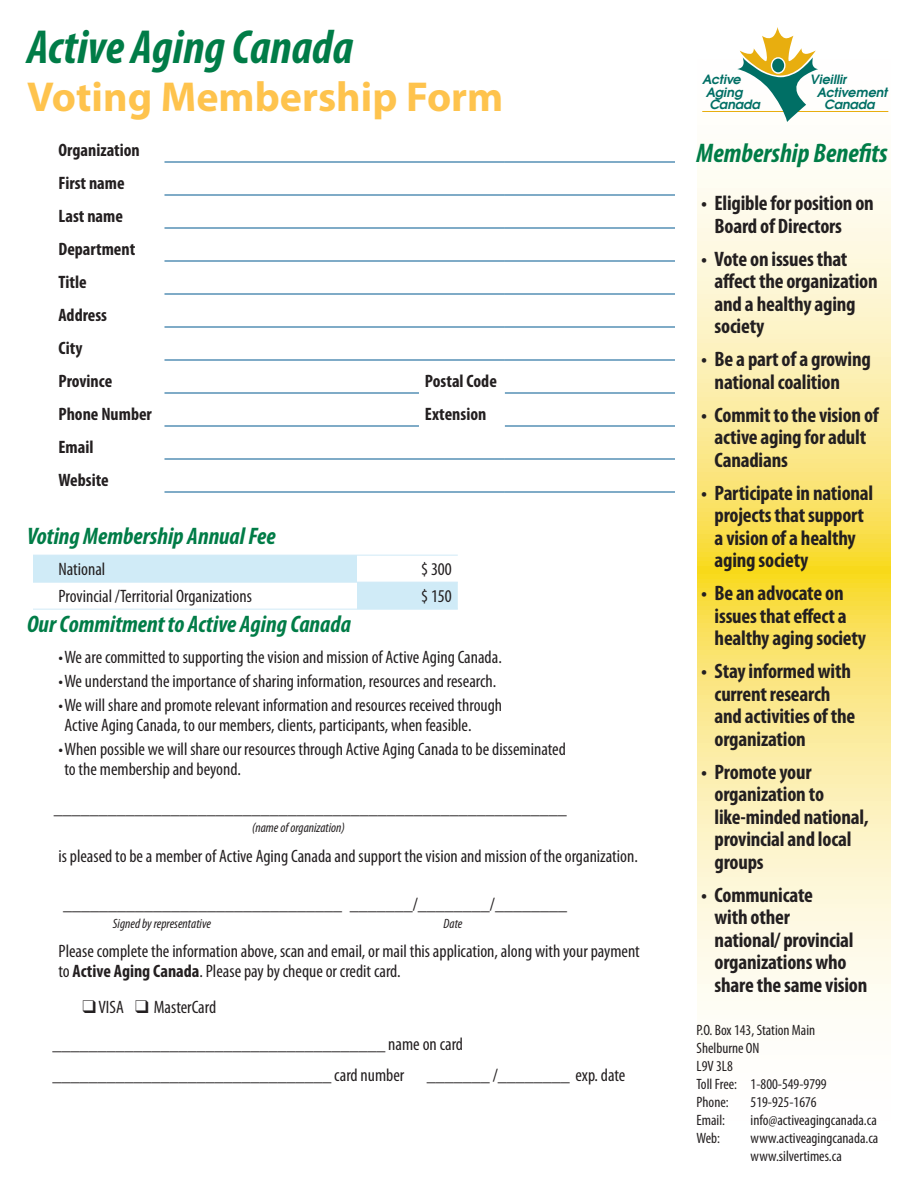
<style>
.page{position:relative;width:918px;height:1188px;background:#fff}
.page>*{position:absolute;margin:0;border:0;box-sizing:border-box;transform-origin:0 0}
.t1{font:italic 700 condensed 48px "Myriad Pro";color:#007c47}
.t2{font:700 42px "Myriad Pro";color:#fec34d}
.body_normal{font:italic 700 condensed 27px "Myriad Pro";color:#007c47}
.body_normal-2{font:italic 700 condensed 24px "Myriad Pro";color:#007c47}
.bullet{font:700 condensed 21px/22.5px "Myriad Pro";letter-spacing:-.01em;color:#231f20}
.body_normal-3{font:condensed 18px/19.5px "Myriad Pro";color:#231f20}
.body_bold{font:700 condensed 18px "Myriad Pro";color:#231f20}
.t3{font:condensed 15px "Myriad Pro";color:#231f20}
.body_normal-4{font:italic condensed 13.5px "Myriad Pro";color:#231f20}
.t4{font:italic 600 12.75px/12.8px "Avant Garde";color:#006f65}
.s1{font-weight:700}
</style>
<div class="page">
<svg style="left:697px;top:111px;width:193px;height:899px;background:#fcefad"></svg>
<hr style="left:702px;top:111px;width:186px;height:1px;background:#e8ae0f">
<svg style="left:737px;top:27px;width:81px;height:95px"></svg>
<svg style="left:771px;top:57px;width:15px;height:17px"></svg>
<div style="left:772px;top:59px;width:12px;height:13px;background:#006f65;border-radius:50%"></div>
<hr style="left:164px;top:162px;width:255px;height:1px;background:#005990">
<hr style="left:419px;top:162px;width:86px;height:1px;background:#005990">
<hr style="left:505px;top:162px;width:170px;height:1px;background:#005990">
<hr style="left:164px;top:195px;width:255px;height:1px;background:#005990">
<hr style="left:419px;top:195px;width:86px;height:1px;background:#005990">
<hr style="left:505px;top:195px;width:170px;height:1px;background:#005990">
<hr style="left:164px;top:228px;width:255px;height:1px;background:#005990">
<hr style="left:419px;top:228px;width:86px;height:1px;background:#005990">
<hr style="left:505px;top:228px;width:170px;height:1px;background:#005990">
<hr style="left:164px;top:261px;width:255px;height:1px;background:#005990">
<hr style="left:419px;top:261px;width:86px;height:1px;background:#005990">
<hr style="left:505px;top:261px;width:170px;height:1px;background:#005990">
<hr style="left:164px;top:294px;width:255px;height:1px;background:#005990">
<hr style="left:419px;top:294px;width:86px;height:1px;background:#005990">
<hr style="left:505px;top:294px;width:170px;height:1px;background:#005990">
<hr style="left:164px;top:327px;width:255px;height:1px;background:#005990">
<hr style="left:419px;top:327px;width:86px;height:1px;background:#005990">
<hr style="left:505px;top:327px;width:170px;height:1px;background:#005990">
<hr style="left:164px;top:360px;width:255px;height:1px;background:#005990">
<hr style="left:505px;top:360px;width:170px;height:1px;background:#005990">
<hr style="left:164px;top:393px;width:255px;height:1px;background:#005990">
<hr style="left:505px;top:393px;width:170px;height:1px;background:#005990">
<hr style="left:164px;top:426px;width:255px;height:1px;background:#005990">
<hr style="left:505px;top:426px;width:170px;height:1px;background:#005990">
<hr style="left:164px;top:459px;width:255px;height:1px;background:#005990">
<hr style="left:419px;top:459px;width:86px;height:1px;background:#005990">
<hr style="left:505px;top:459px;width:170px;height:1px;background:#005990">
<hr style="left:164px;top:492px;width:255px;height:1px;background:#005990">
<hr style="left:419px;top:492px;width:86px;height:1px;background:#005990">
<hr style="left:505px;top:492px;width:170px;height:1px;background:#005990">
<hr style="left:419px;top:360px;width:86px;height:1px;background:#005990">
<svg style="left:33px;top:556px;width:425px;height:53px"></svg>
<hr style="left:33px;top:555px;width:324px;height:1px;background:#d0ebf7">
<hr style="left:357px;top:555px;width:101px;height:1px;background:#d0ebf7">
<hr style="left:33px;top:582px;width:324px;height:1px;background:#d0ebf7">
<hr style="left:357px;top:582px;width:101px;height:1px;background:#d0ebf7">
<hr style="left:33px;top:609px;width:324px;height:1px;background:#d0ebf7">
<hr style="left:357px;top:609px;width:101px;height:1px;background:#d0ebf7">
<p class="t1" style="left:27px;top:17px;width:328px">Active Aging Canada</p>
<p class="t2" style="left:27px;top:69px;width:478px">Voting Membership Form</p>
<p class="body_bold" style="left:58px;top:139px;width:83px">Organization</p>
<p class="body_bold" style="left:58px;top:172px;width:68px">First name</p>
<p class="body_bold" style="left:58px;top:205px;width:66px">Last name</p>
<p class="body_bold" style="left:58px;top:238px;width:78px">Department</p>
<p class="body_bold" style="left:58px;top:271px;width:30px">Title</p>
<p class="body_bold" style="left:58px;top:304px;width:50px">Address</p>
<p class="body_bold" style="left:58px;top:337px;width:25px">City</p>
<p class="body_bold" style="left:58px;top:370px;width:55px">Province</p>
<p class="body_bold" style="left:425px;top:370px;width:73px">Postal Code</p>
<p class="body_bold" style="left:58px;top:403px;width:95px">Phone Number</p>
<p class="body_bold" style="left:425px;top:403px;width:63px">Extension</p>
<p class="body_bold" style="left:58px;top:436px;width:36px">Email</p>
<p class="body_bold" style="left:58px;top:469px;width:52px">Website</p>
<p class="body_normal-2" style="left:27px;top:521px;width:250px">Voting Membership Annual Fee</p>
<p class="body_normal-3" style="left:58px;top:559px;width:48px">National</p>
<p class="body_normal-3" style="left:421px;top:559px;width:32px">$ 300</p>
<p class="body_normal-3" style="left:58px;top:586px;width:195px">Provincial /Territorial Organizations</p>
<p class="body_normal-3" style="left:421px;top:586px;width:32px">$ 150</p>
<p class="body_normal-2" style="left:27px;top:609px;width:325px">Our Commitment to Active Aging Canada</p>
<p class="body_normal-3" style="left:58px;top:647px;width:445px">• We are committed to supporting the vision and mission of Active Aging Canada.</p>
<p class="body_normal-3" style="left:58px;top:671px;width:439px">• We understand the importance of sharing information, resources and research.</p>
<p class="body_normal-3" style="left:64px;top:695px;width:439px;text-indent:-6px">• We will share and promote relevant information and resources received through<br>Active Aging Canada, to our members, clients, participants, when feasible.</p>
<p class="body_normal-3" style="left:64px;top:739px;width:503px;text-indent:-6px">• When possible we will share our resources through Active Aging Canada to be disseminated to the membership and beyond.</p>
<p class="body_normal-3" style="left:54px;top:798px;width:515px">_________________________________________________________</p>
<p class="body_normal-4" style="left:252px;top:820px;width:94px">(name of organization)</p>
<p class="body_normal-3" style="left:58px;top:846px;width:581px">is pleased to be a member of Active Aging Canada and support the vision and mission of the organization.</p>
<p class="body_normal-3" style="left:63px;top:894px;width:506px">_______________________________ _______/________/________</p>
<p class="body_normal-4" style="left:113px;top:915px;width:100px">Signed by representative</p>
<p class="body_normal-4" style="left:444px;top:915px;width:20px">Date</p>
<p class="body_normal-3" style="left:58px;top:941px;width:583px">Please complete the information above, scan and email, or mail this application, along with your payment to <span class="s1">Active Aging Canada</span>. Please pay by cheque or credit card.</p>
<p class="body_normal-3" style="left:82px;top:997px;width:135px">❑VISA ❑ MasterCard</p>
<p class="body_normal-3" style="left:52px;top:1028px;width:412px;line-height:31.5px">_____________________________________ name on card _______________________________ card number</p>
<p class="body_normal-3" style="left:427px;top:1065px;width:200px">_______ /________ exp. date</p>
<p class="t4" style="left:702px;top:73px;width:59px">Active<br>Aging<br>Canada</p>
<p class="t4" style="left:810px;top:73px;width:38px">Vieillir</p>
<p class="t4" style="left:817px;top:85px;width:72px">Activement</p>
<p class="t4" style="left:824px;top:98px;width:52px">Canada</p>
<p class="body_normal" style="left:697px;top:137px;width:193px">Membership Benefits</p>
<p class="bullet" style="left:715px;top:192px;width:161px;text-indent:-14px">• Eligible for position on<br>Board of Directors</p>
<p class="bullet" style="left:715px;top:247px;width:165px;text-indent:-14px">• Vote on issuesthat affect the organization and a healthy aging society</p>
<p class="bullet" style="left:715px;top:348px;width:158px;text-indent:-14px">• Be a part of a growing national coalition</p>
<p class="bullet" style="left:715px;top:403px;width:166px;text-indent:-14px">• Committo the vision of active aging for adult<br>Canadians</p>
<p class="bullet" style="left:715px;top:481px;width:160px;text-indent:-14px">• Participate in national projects that support a vision of a healthy aging society</p>
<p class="bullet" style="left:715px;top:582px;width:153px;text-indent:-14px">• Be an advocate on issues that effect a healthy aging society</p>
<p class="bullet" style="left:715px;top:660px;width:142px;text-indent:-14px">• Stayinformedwith current research and activities ofthe organization</p>
<p class="bullet" style="left:715px;top:760px;width:156px;text-indent:-14px">• Promote your organization to like-minded national, provincial and local groups</p>
<p class="bullet" style="left:715px;top:883px;width:154px;text-indent:-14px">• Communicate<br>with other<br>national/ provincial organizationswho share the same vision</p>
<p class="t3" style="left:697px;top:1021px;width:120px">P.O. Box 143, Station Main</p>
<p class="t3" style="left:697px;top:1039px;width:65px">Shelburne ON</p>
<p class="t3" style="left:697px;top:1057px;width:38px">L9V 3L8</p>
<p class="t3" style="left:697px;top:1075px;width:132px">Toll Free: 1-800-549-9799</p>
<p class="t3" style="left:697px;top:1093px;width:34px">Phone:</p>
<p class="t3" style="left:751px;top:1093px;width:68px">519-925-1676</p>
<p class="t3" style="left:697px;top:1111px;width:30px">Email:</p>
<p class="t3" style="left:751px;top:1111px;width:128px">info@activeagingcanada.ca</p>
<p class="t3" style="left:697px;top:1129px;width:25px">Web:</p>
<p class="t3" style="left:751px;top:1129px;width:129px">www.activeagingcanada.ca</p>
<p class="t3" style="left:751px;top:1147px;width:93px">www.silvertimes.ca</p>
</div>
